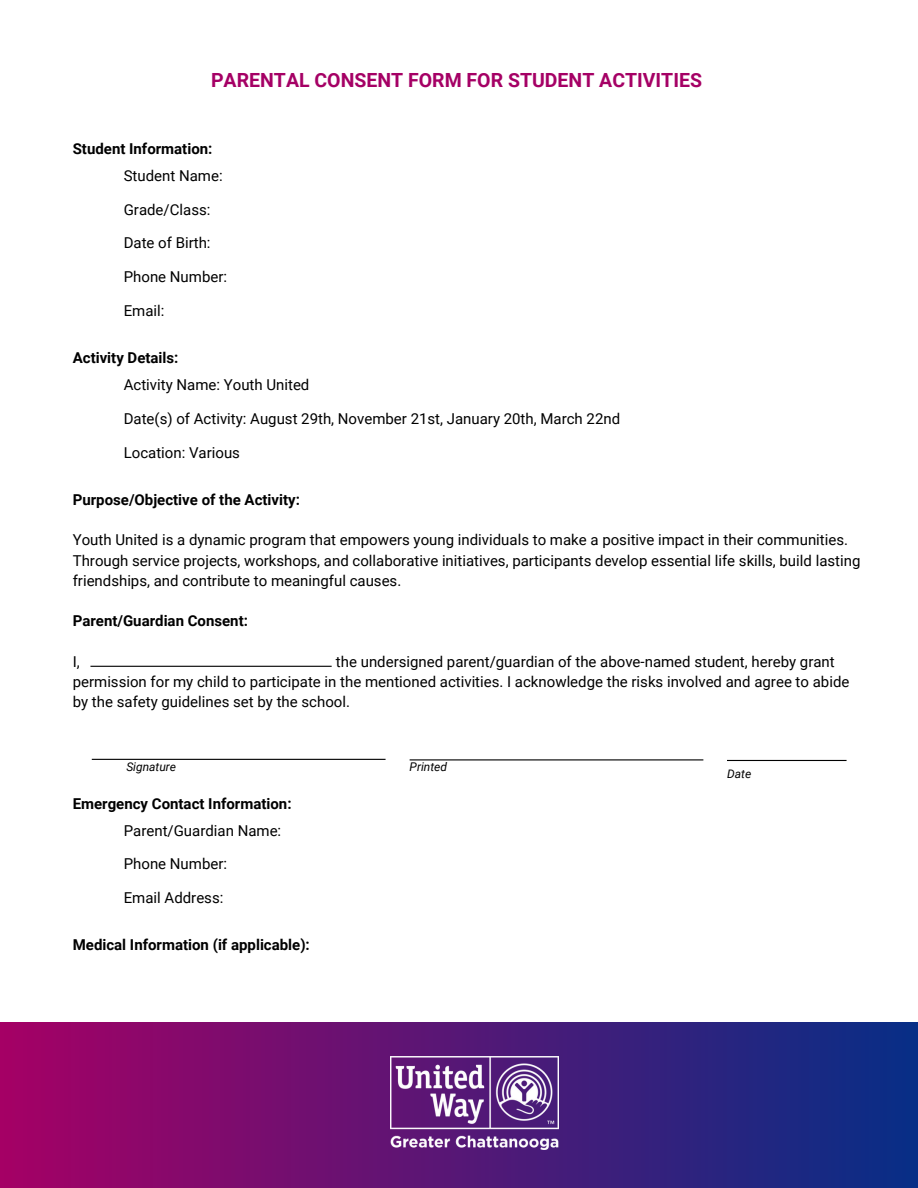
<style>
.page{position:relative;width:918px;height:1188px;background:#fff}
.page>*{position:absolute;margin:0;border:0;box-sizing:border-box;transform-origin:0 0}
.t1{font:700 19.5px "Roboto";color:#a50065}
.t2{font:15px/20.2px "Roboto";color:#000}
.t3{font:700 15px "Roboto";color:#000}
.t4{font:italic 12px "Roboto";color:#000}
</style>
<div class="page">
<div style="left:0;top:1023px;width:918px;height:165px;background:linear-gradient(to right,#a60065,#072e87)"></div>
<hr style="left:92px;top:759px;width:294px;height:1px;background:#000">
<hr style="left:410px;top:759px;width:293px;height:1px;background:#000">
<hr style="left:727px;top:760px;width:120px;height:1px;background:#000">
<img style="left:391px;top:1057px;width:168px;height:92px">
<hr style="left:90px;top:666px;width:242px;height:1px;background:#000">
<p class="t1" style="left:211px;top:69px;width:492px">PARENTAL CONSENT FORM FOR STUDENT ACTIVITIES</p>
<h1 class="t3" style="left:73px;top:140px;width:141px">Student Information:</h1>
<h3 class="t2" style="left:124px;top:166px;width:100px">Student Name:</h3>
<p class="t2" style="left:124px;top:199px;width:88px">Grade/Class:</p>
<p class="t2" style="left:124px;top:233px;width:88px">Date of Birth:</p>
<p class="t2" style="left:124px;top:267px;width:105px">Phone Number:</p>
<h3 class="t2" style="left:124px;top:301px;width:42px">Email:</h3>
<p class="t3" style="left:73px;top:349px;width:107px">Activity Details:</p>
<h3 class="t2" style="left:124px;top:375px;width:187px">Activity Name: Youth United</h3>
<p class="t2" style="left:124px;top:409px;width:498px">Date(s) of Activity: August 29th, November 21st, January 20th, March 22nd</p>
<p class="t2" style="left:124px;top:442px;width:118px">Location: Various</p>
<p class="t3" style="left:73px;top:491px;width:229px">Purpose/Objective of the Activity:</p>
<h2 class="t2" style="left:73px;top:530px;width:789px">Youth United is a dynamic program that empowers young individuals to make a positive impact in their communities.<br>Through service projects, workshops, and collaborative initiatives, participants develop essential life skills, build lasting friendships, and contribute to meaningful causes.</h2>
<p class="t3" style="left:73px;top:613px;width:177px">Parent/Guardian Consent:</p>
<h2 class="t2" style="left:73px;top:652px;width:9px">I,</h2>
<h2 class="t2" style="left:73px;top:652px;width:778px;text-indent:263px">the undersigned parent/guardian of the above-named student, hereby grant permission for my child to participate in the mentioned activities. I acknowledge the risks involved and agree to abide by the safety guidelines set by the school.</h2>
<p class="t4" style="left:126px;top:760px;width:51px">Signature</p>
<p class="t4" style="left:410px;top:760px;width:39px">Printed</p>
<h3 class="t3" style="left:73px;top:795px;width:220px">Emergency Contact Information:</h3>
<h3 class="t2" style="left:124px;top:820px;width:159px">Parent/Guardian Name:</h3>
<p class="t2" style="left:124px;top:854px;width:105px">Phone Number:</p>
<p class="t2" style="left:124px;top:888px;width:101px">Email Address:</p>
<p class="t3" style="left:73px;top:937px;width:239px">Medical Information (if applicable):</p>
<p class="t4" style="left:727px;top:767px;width:26px">Date</p>
</div>
